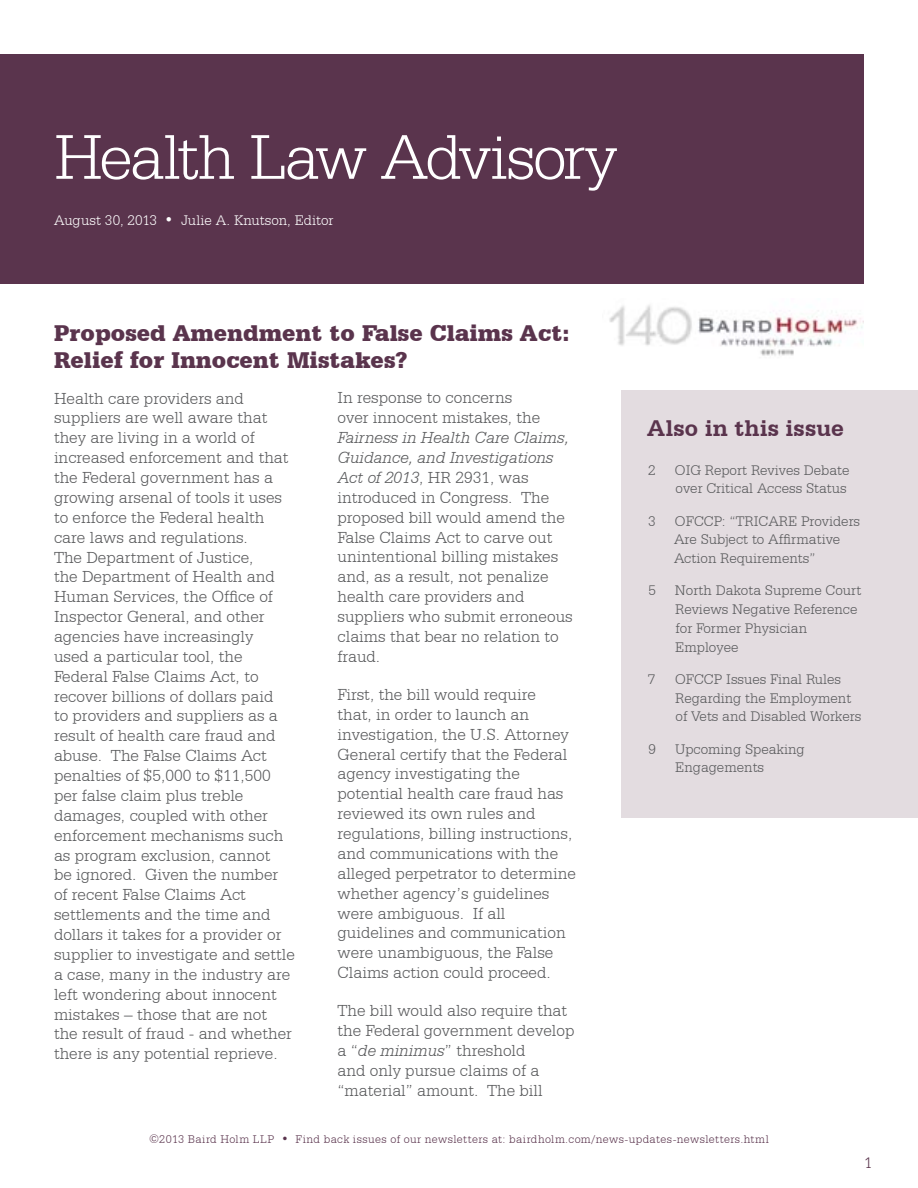
<style>
.page{position:relative;width:918px;height:1188px;background:#fff}
.page>*{position:absolute;margin:0;border:0;box-sizing:border-box;transform-origin:0 0}
.t1{font:300 67.5px "Serifa BT";letter-spacing:-.04em;color:#fff}
.t2{font:900 24px/27px "Serifa BT";color:#5a344d}
.t3{font:700 24px "Serifa BT";letter-spacing:.015em;color:#5a344d}
.t4{font:300 17.25px/19.8px "Serifa BT";color:#58595b}
.t5{font:300 16.5px "Serifa BT";color:#5a344d}
.t6{font:300 15px/18.8px "Serifa BT";color:#58595b}
.t7{font:300 15px "Serifa BT";color:#fff}
.t8{font:300 12px "Serifa BT";letter-spacing:.035em;color:#5a344d}
.s1{font-style:italic}
</style>
<div class="page">
<div style="left:0;top:54px;width:864px;height:230px;background:#5a344d"></div>
<div style="left:621px;top:390px;width:297px;height:428px;background:#e3dce0"></div>
<img style="left:609px;top:305px;width:255px;height:51px">
<h1 class="t1" style="left:54px;top:118px;width:565px">Health Law Advisory</h1>
<p class="t7" style="left:54px;top:211px;width:281px">August 30, 2013 • Julie A. Knutson, Editor</p>
<h2 class="t2" style="left:54px;top:319px;width:517px">Proposed Amendment to False Claims Act:<br>Relief for Innocent Mistakes?</h2>
<p class="t4" style="left:54px;top:388px;width:242px">Health care providers and suppliers are well aware that they are living in a world of increased enforcement and that the Federal government has a growing arsenal of tools it uses to enforce the Federal health care laws and regulations.<br>The Department of Justice,<br>the Department of Health and<br>Human Services, the Office of<br>Inspector General, and other agencies have increasingly<br>used a particular tool, the<br>Federal False Claims Act, to recover billions of dollars paid<br>to providers and suppliers as a result of health care fraud and abuse. The False Claims Act penalties of $5,000 to $11,500 per false claim plus treble damages, coupled with other enforcement mechanisms such as program exclusion, cannot<br>be ignored. Given the number of recent False Claims Act settlements and the time and dollars it takes for a provider or supplier to investigate and settle a case, many in the industry are left wondering about innocent mistakes – those that are not the result of fraud - and whether there is any potential reprieve.</p>
<p class="t4" style="left:338px;top:388px;width:204px">In response to concerns over innocent mistakes, the</p>
<p class="t4" style="left:338px;top:427px;width:237px"><span class="s1">Fairness in Health Care Claims,<br>Guidance, and Investigations<br>Act of 2013</span>, HR 2931, was introduced in Congress. The proposed bill would amend the<br>False Claims Act to carve out unintentional billing mistakes and, as a result, not penalize health care providers and suppliers who submit erroneous claims that bear no relation to fraud.</p>
<p class="t4" style="left:338px;top:684px;width:240px">First, the bill would require<br>that, in order to launch an investigation, the U.S. Attorney<br>General certify that the Federal agency investigating the potential health care fraud has reviewed its own rules and regulations, billing instructions, and communications with the alleged perpetrator to determine whether agency’s guidelines were ambiguous. If all guidelines and communication were unambiguous, the False<br>Claims action could proceed.</p>
<p class="t4" style="left:338px;top:1001px;width:238px">The bill would also require that the Federal government develop a “<span class="s1">de minimus</span>” threshold<br>and only pursue claims of a “material” amount. The bill</p>
<h2 class="t3" style="left:647px;top:413px;width:198px">Also in this issue</h2>
<p class="t6" style="left:648px;top:460px;width:9px">2</p>
<p class="t6" style="left:675px;top:460px;width:176px">OIG Report Revives Debate over Critical Access Status</p>
<p class="t6" style="left:648px;top:511px;width:9px">3</p>
<p class="t6" style="left:674px;top:511px;width:188px">OFCCP: “TRICARE Providers<br>Are Subject to Affirmative<br>Action Requirements”</p>
<p class="t6" style="left:649px;top:581px;width:9px">5</p>
<p class="t6" style="left:675px;top:581px;width:188px">North Dakota Supreme Court<br>Reviews Negative Reference for Former Physician<br>Employee</p>
<p class="t6" style="left:648px;top:670px;width:9px">7</p>
<p class="t6" style="left:675px;top:670px;width:188px">OFCCP Issues Final Rules<br>Regarding the Employment of Vets and Disabled Workers</p>
<p class="t6" style="left:649px;top:739px;width:9px">9</p>
<p class="t6" style="left:675px;top:739px;width:131px">Upcoming Speaking<br>Engagements</p>
<p class="t8" style="left:149px;top:1132px;width:621px">©2013 Baird Holm LLP • Find back issues of our newsletters at: bairdholm.com/news-updates-newsletters.html</p>
<p class="t5" style="left:864px;top:1153px;width:10px">1</p>
</div>
